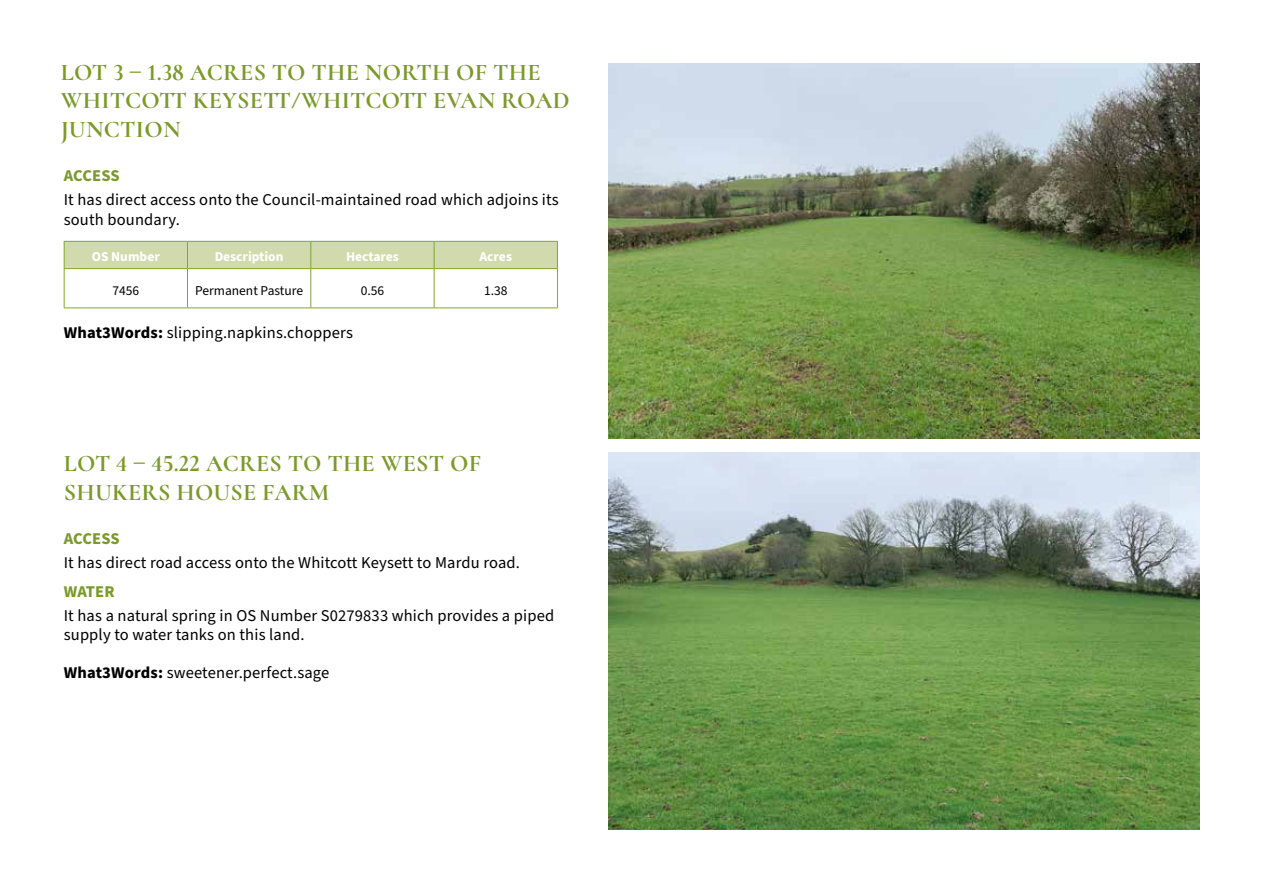
<style>
.page{position:relative;width:1263px;height:893px;background:#fff}
.page>*{position:absolute;margin:0;border:0;box-sizing:border-box;transform-origin:0 0}
.t1{font:700 24px/28.8px "Cormorant";letter-spacing:.01em;color:#7b9a2a}
.t2{font:16.5px/19.8px "Source Sans Pro";letter-spacing:.01em;color:#000}
.t3{font:700 16.5px "Source Sans Pro";letter-spacing:.005em;color:#7a9a2b}
.t4{font:700 13.5px "Source Sans Pro";color:#fff}
.t5{font:13.5px "Source Sans Pro";color:#000}
.s1{font-weight:700}
</style>
<div class="page">
<img style="left:608px;top:64px;width:591px;height:375px">
<hr style="left:64px;top:269px;width:1px;height:39px;background:#81a62a">
<hr style="left:187px;top:269px;width:1px;height:39px;background:#81a62a">
<hr style="left:311px;top:269px;width:1px;height:39px;background:#81a62a">
<hr style="left:434px;top:269px;width:1px;height:39px;background:#81a62a">
<hr style="left:557px;top:269px;width:1px;height:39px;background:#81a62a">
<hr style="left:64px;top:308px;width:123px;height:1px;background:#81a62a">
<hr style="left:187px;top:308px;width:124px;height:1px;background:#81a62a">
<hr style="left:311px;top:308px;width:123px;height:1px;background:#81a62a">
<hr style="left:434px;top:308px;width:124px;height:1px;background:#81a62a">
<div style="left:64px;top:241px;width:494px;height:27px;background:#d1daac"></div>
<hr style="left:64px;top:268px;width:123px;height:1px;background:#81a62a">
<hr style="left:187px;top:268px;width:124px;height:1px;background:#81a62a">
<hr style="left:311px;top:268px;width:123px;height:1px;background:#81a62a">
<hr style="left:434px;top:268px;width:124px;height:1px;background:#81a62a">
<img style="left:608px;top:453px;width:591px;height:376px">
<h1 class="t1" style="left:61px;top:57px;width:510px">LOT 3 – 1.38 ACRES TO THE NORTH OF THE<br>WHITCOTT KEYSETT/WHITCOTT EVAN ROAD<br>JUNCTION</h1>
<p class="t3" style="left:64px;top:165px;width:57px">ACCESS</p>
<p class="t2" style="left:64px;top:191px;width:496px">It has direct access onto the Council-maintained road which adjoins its south boundary.</p>
<p class="t4" style="left:92px;top:247px;width:70px">OS Number</p>
<p class="t4" style="left:215px;top:247px;width:70px">Description</p>
<p class="t4" style="left:346px;top:247px;width:54px">Hectares</p>
<p class="t4" style="left:479px;top:247px;width:34px">Acres</p>
<p class="t5" style="left:112px;top:282px;width:28px">7456</p>
<p class="t5" style="left:195px;top:282px;width:109px">Permanent Pasture</p>
<p class="t5" style="left:361px;top:282px;width:25px">0.56</p>
<p class="t5" style="left:484px;top:282px;width:25px">1.38</p>
<p class="t2" style="left:64px;top:323px;width:291px"><span class="s1">What3Words:</span> slipping.napkins.choppers</p>
<h1 class="t1" style="left:64px;top:448px;width:419px">LOT 4 – 45.22 ACRES TO THE WEST OF<br>SHUKERS HOUSE FARM</h1>
<p class="t3" style="left:64px;top:527px;width:57px">ACCESS</p>
<p class="t2" style="left:64px;top:553px;width:458px">It has direct road access onto the Whitcott Keysett to Mardu road.</p>
<p class="t3" style="left:64px;top:580px;width:52px">WATER</p>
<p class="t2" style="left:64px;top:606px;width:492px">It has a natural spring in OS Number S0279833 which provides a piped supply to water tanks on this land.</p>
<p class="t2" style="left:64px;top:663px;width:267px"><span class="s1">What3Words:</span> sweetener.perfect.sage</p>
</div>
